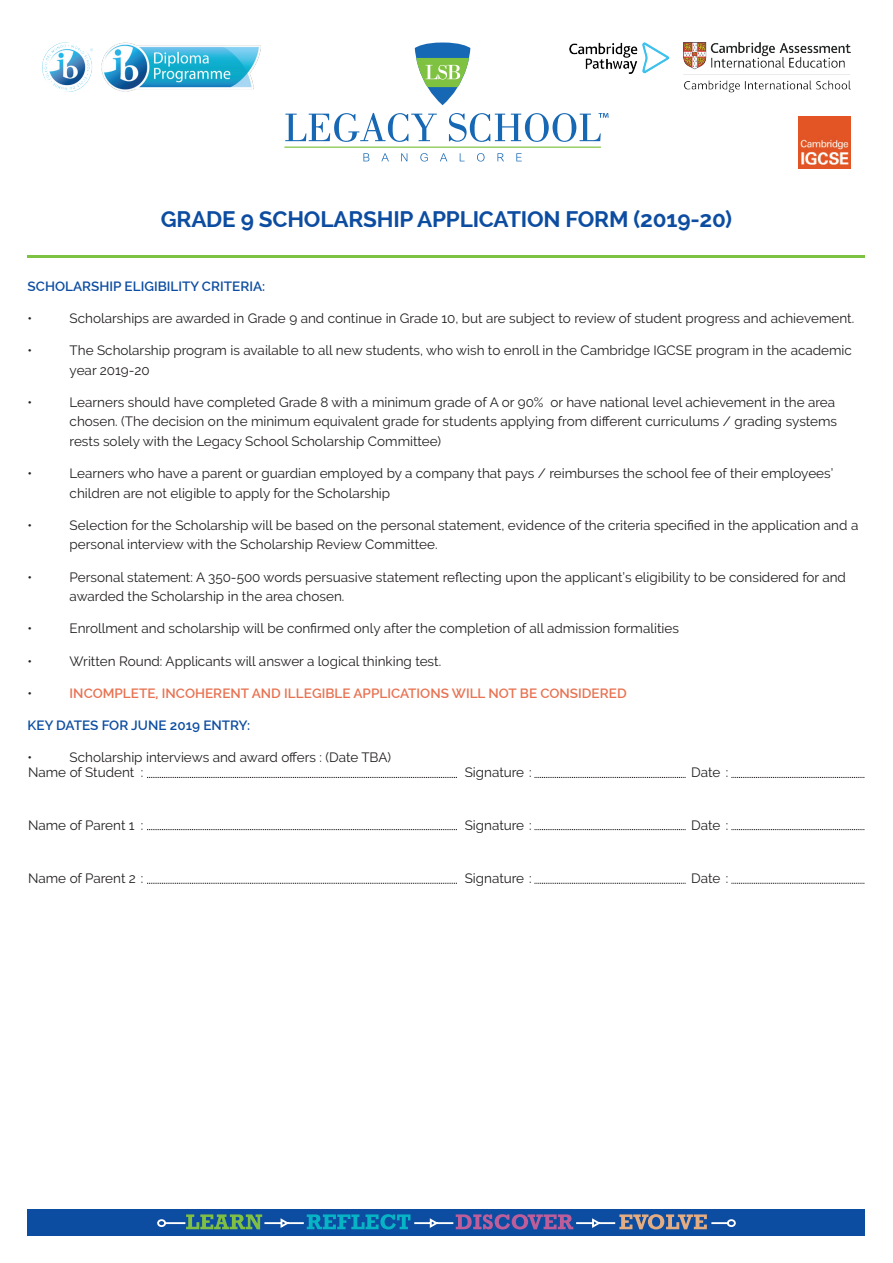
<style>
.page{position:relative;width:893px;height:1263px;background:#fff}
.page>*{position:absolute;margin:0;border:0;box-sizing:border-box;transform-origin:0 0}
.t1{font:700 22.5px "Raleway";letter-spacing:-.01em;color:#0d4da1}
.t2{font:13.5px/19.5px "Raleway";color:#231f20}
.t3{font:600 13.5px "Raleway";color:#e87252}
.t4{font:600 13.5px "Raleway";color:#0d4da1}
</style>
<div class="page">
<div style="left:28px;top:1209px;width:837px;height:26px;background:#0d4da1"></div>
<svg style="left:157px;top:1214px;width:579px;height:15px"></svg>
<svg style="left:147px;top:777px;width:310px;height:1px"></svg>
<svg style="left:147px;top:829px;width:310px;height:1px"></svg>
<svg style="left:147px;top:883px;width:310px;height:1px"></svg>
<svg style="left:534px;top:777px;width:152px;height:1px"></svg>
<svg style="left:534px;top:829px;width:152px;height:1px"></svg>
<svg style="left:534px;top:883px;width:152px;height:1px"></svg>
<svg style="left:731px;top:777px;width:133px;height:1px"></svg>
<svg style="left:731px;top:829px;width:133px;height:1px"></svg>
<svg style="left:731px;top:883px;width:133px;height:1px"></svg>
<hr style="left:28px;top:255px;width:837px;height:2px;background:#7ec243">
<img style="left:798px;top:116px;width:52px;height:52px">
<svg style="left:415px;top:43px;width:55px;height:62px"></svg>
<svg style="left:363px;top:153px;width:6px;height:8px"></svg>
<svg style="left:381px;top:153px;width:8px;height:8px"></svg>
<svg style="left:401px;top:153px;width:6px;height:8px"></svg>
<svg style="left:420px;top:153px;width:8px;height:8px"></svg>
<svg style="left:440px;top:153px;width:7px;height:8px"></svg>
<svg style="left:460px;top:153px;width:5px;height:8px"></svg>
<svg style="left:477px;top:153px;width:7px;height:8px"></svg>
<svg style="left:497px;top:153px;width:7px;height:8px"></svg>
<svg style="left:516px;top:153px;width:6px;height:8px"></svg>
<hr style="left:284px;top:147px;width:317px;height:1px;background:#7fc241">
<svg style="left:285px;top:113px;width:152px;height:29px"></svg>
<svg style="left:449px;top:113px;width:160px;height:29px"></svg>
<img style="left:102px;top:43px;width:159px;height:48px">
<img style="left:43px;top:43px;width:49px;height:48px">
<img style="left:684px;top:43px;width:166px;height:49px">
<img style="left:569px;top:43px;width:99px;height:30px">
<h1 class="t1" style="left:161px;top:206px;width:573px">GRADE 9 SCHOLARSHIP APPLICATION FORM (2019-20)</h1>
<p class="t4" style="left:28px;top:278px;width:239px">SCHOLARSHIP ELIGIBILITY CRITERIA:</p>
<p class="t2" style="left:28px;top:308px;width:6px">•</p>
<p class="t2" style="left:70px;top:308px;width:786px">Scholarships are awarded in Grade 9 and continue in Grade 10, but are subject to review of student progress and achievement.</p>
<p class="t2" style="left:28px;top:341px;width:6px">•</p>
<p class="t2" style="left:70px;top:341px;width:784px">The Scholarship program is available to all new students, who wish to enroll in the Cambridge IGCSE program in the academic year 2019-20</p>
<p class="t2" style="left:28px;top:392px;width:6px">•</p>
<p class="t2" style="left:70px;top:392px;width:769px">Learners should have completed Grade 8 with a minimum grade of A or 90% or have national level achievement in the area chosen. (The decision on the minimum equivalent grade for students applying from different curriculums / grading systems rests solely with the Legacy School Scholarship Committee)</p>
<p class="t2" style="left:28px;top:464px;width:6px">•</p>
<p class="t2" style="left:70px;top:464px;width:765px">Learners who have a parent or guardian employed by a company that pays / reimburses the school fee of their employees’ children are not eligible to apply for the Scholarship</p>
<p class="t2" style="left:28px;top:515px;width:6px">•</p>
<p class="t2" style="left:70px;top:515px;width:790px">Selection for the Scholarship will be based on the personal statement, evidence of the criteria specified in the application and a personal interview with the Scholarship Review Committee.</p>
<p class="t2" style="left:28px;top:567px;width:6px">•</p>
<p class="t2" style="left:70px;top:567px;width:778px">Personal statement: A 350-500 words persuasive statement reflecting upon the applicant’s eligibility to be considered for and awarded the Scholarship in the area chosen.</p>
<p class="t2" style="left:28px;top:619px;width:6px">•</p>
<p class="t2" style="left:70px;top:619px;width:611px">Enrollment and scholarship will be confirmed only after the completion of all admission formalities</p>
<p class="t2" style="left:28px;top:651px;width:6px">•</p>
<p class="t2" style="left:70px;top:651px;width:373px">Written Round: Applicants will answer a logical thinking test.</p>
<p class="t2" style="left:28px;top:683px;width:6px">•</p>
<p class="t3" style="left:70px;top:685px;width:559px">INCOMPLETE, INCOHERENT AND ILLEGIBLE APPLICATIONS WILL NOT BE CONSIDERED</p>
<p class="t4" style="left:28px;top:718px;width:224px">KEY DATES FOR JUNE 2019 ENTRY:</p>
<p class="t2" style="left:28px;top:748px;width:6px">•</p>
<p class="t2" style="left:28px;top:750px;width:364px;line-height:14.2px;text-indent:41px">Scholarship interviews and award offers : (Date TBA)<br>Name of Student :</p>
<p class="t2" style="left:465px;top:762px;width:69px">Signature :</p>
<p class="t2" style="left:691px;top:762px;width:39px">Date :</p>
<p class="t2" style="left:28px;top:815px;width:117px">Name of Parent 1 :</p>
<p class="t2" style="left:465px;top:815px;width:69px">Signature :</p>
<p class="t2" style="left:691px;top:815px;width:39px">Date :</p>
<p class="t2" style="left:28px;top:869px;width:117px">Name of Parent 2 :</p>
<p class="t2" style="left:465px;top:869px;width:69px">Signature :</p>
<p class="t2" style="left:691px;top:869px;width:39px">Date :</p>
</div>
